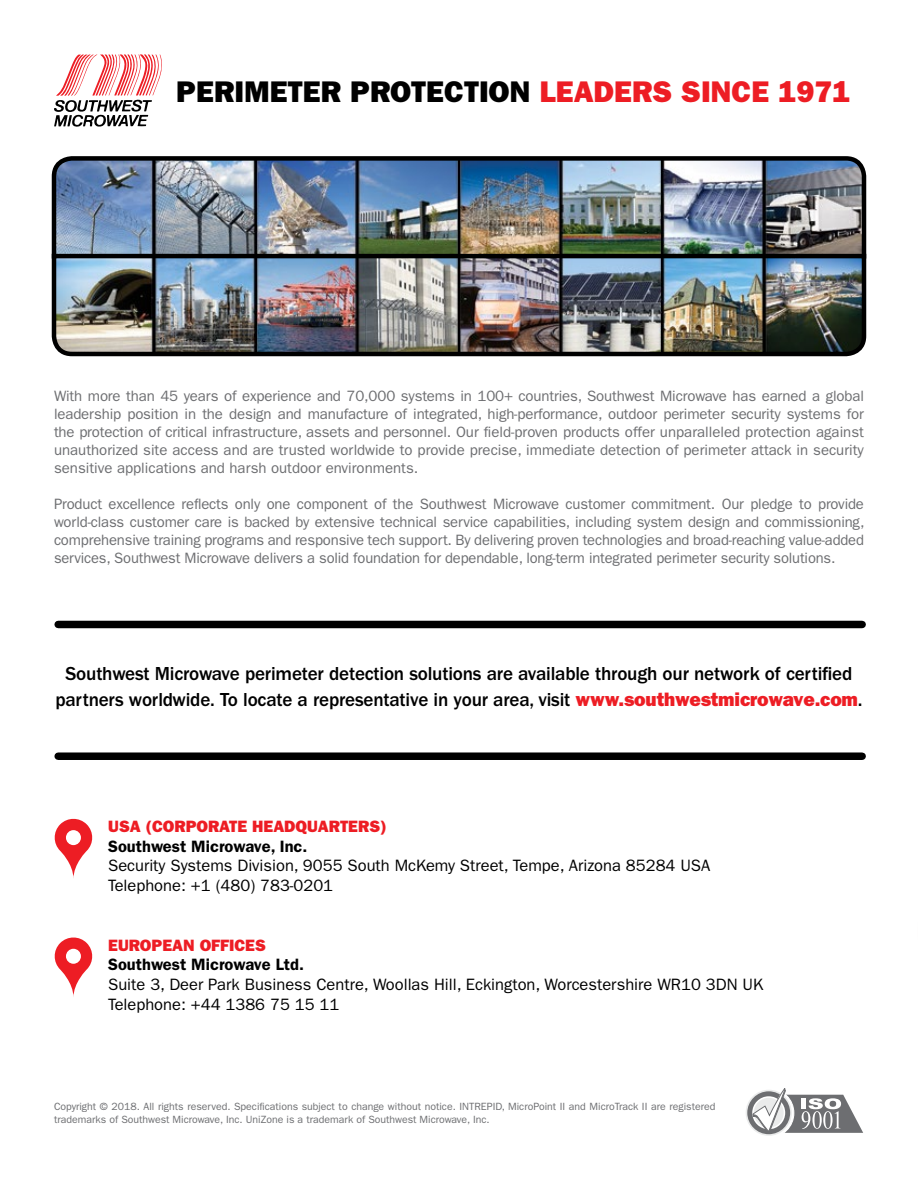
<style>
.page{position:relative;width:918px;height:1188px;background:#fff}
.page>*{position:absolute;margin:0;border:0;box-sizing:border-box;transform-origin:0 0}
.t1{font:30px "ITC Franklin Gothic Std Hvy";color:#000}
.t2{font:500 19.5px/25.5px "ITC Franklin Gothic Std";letter-spacing:-.01em;color:#000;text-align:center}
.t3{font:16.5px/19.8px "ITC Franklin Gothic Std";color:#000}
.t4{font:600 16.5px "ITC Franklin Gothic Std";color:#000}
.t5{font:16.5px "ITC Franklin Gothic Std Hvy";color:#ed1d24}
.t6{font:15px/18px "ITC Franklin Gothic Std";letter-spacing:-.005em;color:#6d6e71;text-align:justify}
.t7{font:10.5px/12.6px "ITC Franklin Gothic Std";color:#6d6e71}
.s1{color:#ed1d24}
.s2{font-family:"ITC Franklin Gothic Std Hvy";font-weight:400;color:#ed1d24}
</style>
<div class="page">
<img style="left:51px;top:156px;width:816px;height:96px">
<img style="left:51px;top:252px;width:816px;height:105px">
<div style="left:744px;top:1088px;width:50px;height:50px;border:1px solid #fff;border-radius:50%"></div>
<div style="left:746px;top:1090px;width:46px;height:46px;background:#eaebeb;border-radius:50%"></div>
<div style="left:747px;top:1091px;width:43px;height:43px;background:#6d6e71;border-radius:50%"></div>
<svg style="left:752px;top:1088px;width:111px;height:47px"></svg>
<svg style="left:54px;top:54px;width:108px;height:73px"></svg>
<svg style="left:54px;top:818px;width:39px;height:60px"></svg>
<svg style="left:54px;top:937px;width:39px;height:60px"></svg>
<div style="left:58px;top:621px;width:804px;height:7px;background:#000"></div>
<div style="left:58px;top:752px;width:804px;height:8px;background:#000"></div>
<h1 class="t1" style="left:176px;top:74px;width:676px">PERIMETER PROTECTION <span class="s1">LEADERS SINCE 1971</span></h1>
<p class="t6" style="left:54px;top:387px;width:812px">With more than 45 years of experience and 70,000 systems in 100+ countries, Southwest Microwave has earned a global leadership position in the design and manufacture of integrated, high-performance, outdoor perimeter security systems for the protection of critical infrastructure, assets and personnel. Our field-proven products offer unparalleled protection against unauthorized site access and are trusted worldwide to provide precise, immediate detection of perimeter attack in security sensitive applications and harsh outdoor environments.</p>
<p class="t6" style="left:54px;top:495px;width:812px">Product excellence reflects only one component of the Southwest Microwave customer commitment. Our pledge to provide world-class customer care is backed by extensive technical service capabilities, including system design and commissioning, comprehensive training programs and responsive tech support. By delivering proven technologies and broad-reaching value-added services, Southwest Microwave delivers a solid foundation for dependable, long-term integrated perimeter security solutions.</p>
<h2 class="t2" style="left:55px;top:661px;width:809px">Southwest Microwave perimeter detection solutions are available through our network of certified partners worldwide. To locate a representative in your area, visit <span class="s2">www.southwestmicrowave.com</span>.</h2>
<p class="t5" style="left:108px;top:816px;width:280px">USA (CORPORATE HEADQUARTERS)</p>
<p class="t4" style="left:108px;top:836px;width:201px">Southwest Microwave, Inc.</p>
<p class="t3" style="left:108px;top:856px;width:604px">Security Systems Division, 9055 South McKemy Street, Tempe, Arizona 85284 USA<br>Telephone: +1 (480) 783-0201</p>
<p class="t5" style="left:108px;top:935px;width:159px">EUROPEAN OFFICES</p>
<p class="t4" style="left:108px;top:955px;width:197px">Southwest Microwave Ltd.</p>
<p class="t3" style="left:108px;top:975px;width:657px">Suite 3, Deer Park Business Centre, Woollas Hill, Eckington, Worcestershire WR10 3DN UK<br>Telephone: +44 1386 75 15 11</p>
<p class="t7" style="left:54px;top:1100px;width:663px">Copyright © 2018. All rights reserved. Specifications subject to change without notice. INTREPID, MicroPoint II and MicroTrack II are registered trademarks of Southwest Microwave, Inc. UniZone is a trademark of Southwest Microwave, Inc.</p>
</div>
